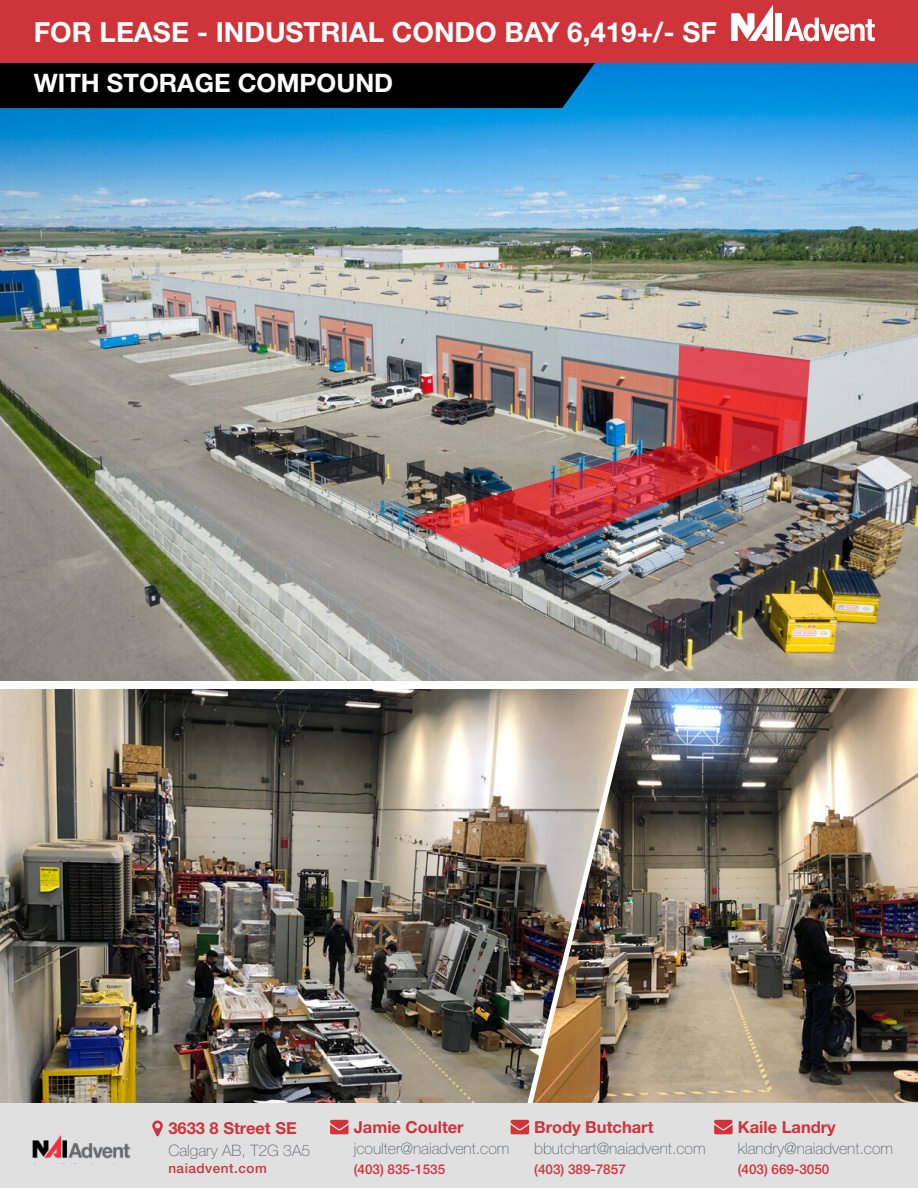
<style>
.page{position:relative;width:918px;height:1188px;background:#fff}
.page>*{position:absolute;margin:0;border:0;box-sizing:border-box;transform-origin:0 0}
.t1{font:700 27.75px "Helvetica Neue LT Std";color:#fff}
.t2{font:700 25.5px "Helvetica Neue LT Std";color:#fff}
.t3{font:700 16.5px "Helvetica Neue LT Std";color:#ce343a}
.t4{font:100 15.75px "Helvetica Neue LT Std";color:#61646a}
.t5{font:500 13.5px "Helvetica Neue LT Std";color:#ce343a}
.t6{font:500 13.5px "Helvetica Neue LT Std";letter-spacing:.04em;color:#ce343a}
</style>
<div class="page">
<img style="left:0;top:62px;width:918px;height:618px">
<img style="left:409px;top:345px;width:401px;height:224px">
<img style="left:0;top:689px;width:629px;height:415px">
<img style="left:533px;top:688px;width:385px;height:415px">
<div style="left:0;top:62px;width:596px;height:46px;background:#000"></div>
<div style="left:0;top:1104px;width:918px;height:84px;background:#e0e0e0"></div>
<svg style="left:152px;top:1121px;width:11px;height:15px"></svg>
<img style="left:32px;top:1135px;width:99px;height:29px">
<svg style="left:330px;top:1120px;width:19px;height:14px"></svg>
<svg style="left:511px;top:1120px;width:18px;height:14px"></svg>
<svg style="left:714px;top:1120px;width:19px;height:14px"></svg>
<div style="left:0;top:0;width:918px;height:62px;background:#ce343a"></div>
<div style="left:775px;top:13px;width:7px;height:28px;background:#fff"></div>
<svg style="left:731px;top:5px;width:42px;height:36px"></svg>
<svg style="left:784px;top:18px;width:91px;height:23px"></svg>
<h1 class="t1" style="left:34px;top:15px;width:685px">FOR LEASE - INDUSTRIAL CONDO BAY 6,419+/- SF</h1>
<h2 class="t2" style="left:34px;top:67px;width:361px">WITH STORAGE COMPOUND</h2>
<p class="t3" style="left:168px;top:1118px;width:130px">3633 8 Street SE</p>
<p class="t4" style="left:168px;top:1141px;width:143px">Calgary AB, T2G 3A5</p>
<p class="t6" style="left:168px;top:1160px;width:100px">naiadvent.com</p>
<p class="t3" style="left:354px;top:1117px;width:111px">Jamie Coulter</p>
<p class="t4" style="left:354px;top:1140px;width:157px">jcoulter@naiadvent.com</p>
<p class="t5" style="left:354px;top:1161px;width:93px">(403) 835-1535</p>
<p class="t3" style="left:534px;top:1117px;width:121px">Brody Butchart</p>
<p class="t4" style="left:534px;top:1140px;width:173px">bbutchart@naiadvent.com</p>
<p class="t5" style="left:534px;top:1161px;width:93px">(403) 389-7857</p>
<p class="t3" style="left:738px;top:1117px;width:100px">Kaile Landry</p>
<p class="t4" style="left:738px;top:1140px;width:157px">klandry@naiadvent.com</p>
<p class="t5" style="left:738px;top:1161px;width:93px">(403) 669-3050</p>
</div>
